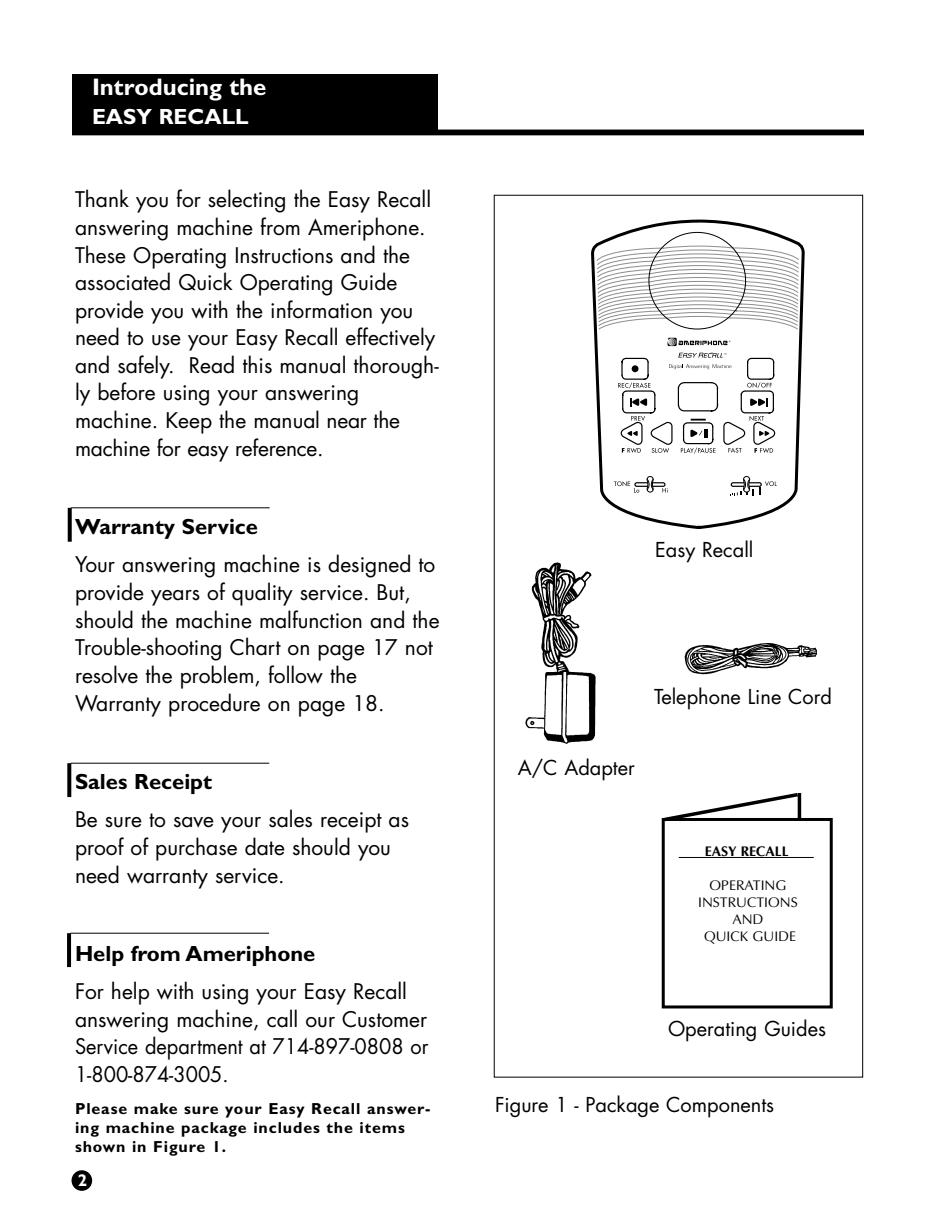
<style>
.page{position:relative;width:936px;height:1224px;background:#fff}
.page>*{position:absolute;margin:0;border:0;box-sizing:border-box;transform-origin:0 0}
.t1{font:700 24px "Gill Sans";color:#fff}
.t2{font:700 22px "Gill Sans";color:#000}
.t3{font:700 22px "Gill Sans";color:#fff}
.t4{font:21px/27.6px "Futura";color:#000}
.t5{font:20px "Futura";color:#000}
.t6{font:700 17px "Gill Sans";color:#fff}
.t7{font:700 16px/19.2px "Gill Sans";letter-spacing:.055em;color:#000}
.t8{font:14px/17px "Optima";color:#000;text-align:center}
.t9{font:700 14px "Optima";color:#000}
</style>
<div class="page">
<div style="left:72px;top:1170px;width:20px;height:21px;background:#000;border-radius:50%"></div>
<hr style="left:72px;top:131px;width:792px;height:4px;background:#000">
<div style="left:72px;top:74px;width:365px;height:60px;background:#000"></div>
<img style="left:525px;top:562px;width:71px;height:182px">
<svg style="left:591px;top:219px;width:214px;height:310px"></svg>
<svg style="left:596px;top:246px;width:203px;height:84px"></svg>
<svg style="left:668px;top:338px;width:63px;height:8px"></svg>
<svg style="left:614px;top:352px;width:163px;height:143px"></svg>
<svg style="left:661px;top:793px;width:141px;height:31px"></svg>
<div style="left:662px;top:818px;width:171px;height:190px;border:3px solid #000"></div>
<img style="left:684px;top:643px;width:133px;height:32px">
<hr style="left:679px;top:857px;width:135px;height:1px;background:#000">
<hr style="left:72px;top:130px;width:792px;height:4px;background:#000">
<svg style="left:67px;top:933px;width:4px;height:34px"></svg>
<hr style="left:70px;top:933px;width:199px;height:1px;background:#000">
<svg style="left:67px;top:763px;width:4px;height:34px"></svg>
<hr style="left:71px;top:763px;width:198px;height:1px;background:#000">
<svg style="left:68px;top:508px;width:4px;height:34px"></svg>
<hr style="left:71px;top:507px;width:199px;height:1px;background:#000">
<p class="t1" style="left:92px;top:79px;width:176px">Introducing the</p>
<p class="t3" style="left:92px;top:109px;width:158px">EASY RECALL</p>
<p class="t4" style="left:75px;top:188px;width:365px">Thank you for selecting the Easy Recall answering machine from Ameriphone.<br>These Operating Instructions and the associated Quick Operating Guide provide you with the information you need to use your Easy Recall effectively and safely. Read this manual thorough&shy;ly before using your answering machine. Keep the manual near the machine for easy reference.</p>
<p class="t2" style="left:75px;top:519px;width:185px">Warranty Service</p>
<p class="t4" style="left:75px;top:553px;width:366px">Your answering machine is designed to provide years of quality service. But, should the machine malfunction and the Trouble-shooting Chart on page 17 not resolve the problem, follow the Warranty procedure on page 18.</p>
<p class="t2" style="left:75px;top:774px;width:139px">Sales Receipt</p>
<p class="t4" style="left:75px;top:807px;width:336px">Be sure to save your sales receipt as proof of purchase date should you need warranty service.</p>
<p class="t2" style="left:75px;top:946px;width:242px">Help from Ameriphone</p>
<p class="t4" style="left:75px;top:979px;width:355px">For help with using your Easy Recall answering machine, call our Customer<br>Service department at 714-897-0808 or<br>1-800-874-3005.</p>
<p class="t7" style="left:75px;top:1101px;width:357px">Please make sure your Easy Recall answer&shy;ing machine package includes the items shown in Figure 1.</p>
<p class="t6" style="left:78px;top:1175px;width:11px">2</p>
<p class="t5" style="left:655px;top:540px;width:100px">Easy Recall</p>
<p class="t5" style="left:654px;top:687px;width:179px">Telephone Line Cord</p>
<p class="t5" style="left:518px;top:758px;width:118px">A/C Adapter</p>
<p class="t9" style="left:705px;top:845px;width:86px">EASY RECALL</p>
<p class="t8" style="left:698px;top:878px;width:101px">OPERATING<br>INSTRUCTIONS<br>AND<br>QUICK GUIDE</p>
<p class="t5" style="left:668px;top:1019px;width:160px">Operating Guides</p>
<p class="t5" style="left:495px;top:1095px;width:281px">Figure 1 - Package Components</p>
</div>
